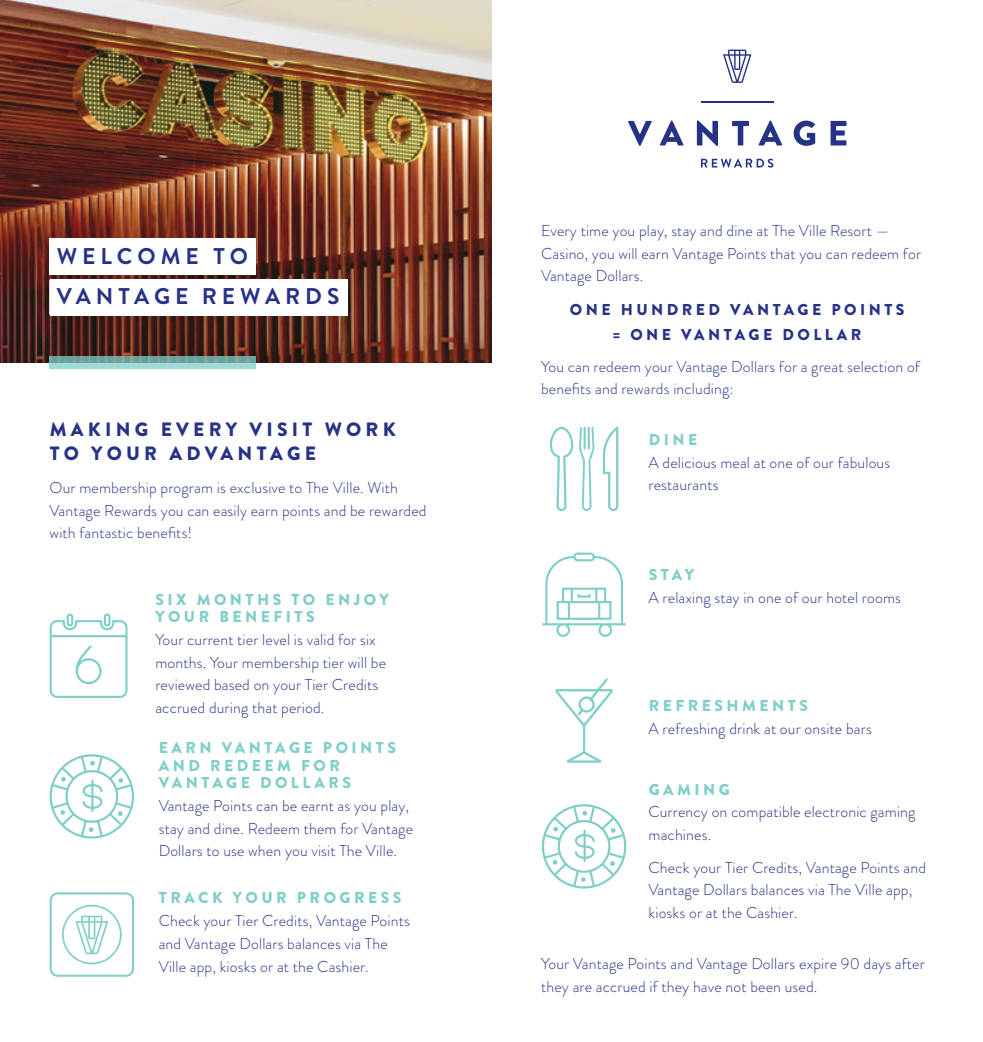
<style>
.page{position:relative;width:983px;height:1042px;background:#fff}
.page>*{position:absolute;margin:0;border:0;box-sizing:border-box;transform-origin:0 0}
.t1{font:700 22.75px/40.4px "Brandon Grotesque";letter-spacing:.22em;color:#263286}
.t2{font:900 19.25px/24.5px "Brandon Grotesque";letter-spacing:.22em;color:#263286}
.t3{font:300 15.75px/22.8px "Brandon Grotesque";letter-spacing:.01em;color:#263286}
.t4{font:900 15.75px/17.5px "Brandon Grotesque";letter-spacing:.22em;color:#80cec8}
.t5{font:900 15.75px/24.5px "Brandon Grotesque";letter-spacing:.22em;color:#263286;text-align:center}
</style>
<div class="page">
<img style="left:0;top:0;width:491px;height:362px">
<svg style="left:50px;top:356px;width:205px;height:12px;background:#84b9b3"></svg>
<svg style="left:50px;top:613px;width:77px;height:85px"></svg>
<svg style="left:50px;top:892px;width:84px;height:85px"></svg>
<svg style="left:50px;top:754px;width:84px;height:84px"></svg>
<svg style="left:628px;top:121px;width:23px;height:25px"></svg>
<svg style="left:659px;top:121px;width:24px;height:24px"></svg>
<svg style="left:696px;top:121px;width:21px;height:25px"></svg>
<svg style="left:732px;top:121px;width:16px;height:24px"></svg>
<svg style="left:758px;top:121px;width:24px;height:24px"></svg>
<svg style="left:793px;top:121px;width:22px;height:25px"></svg>
<svg style="left:830px;top:121px;width:16px;height:24px"></svg>
<svg style="left:723px;top:50px;width:28px;height:33px"></svg>
<hr style="left:701px;top:101px;width:72px;height:1px;background:#263286">
<svg style="left:701px;top:159px;width:72px;height:9px"></svg>
<svg style="left:555px;top:678px;width:58px;height:85px"></svg>
<svg style="left:542px;top:552px;width:83px;height:85px"></svg>
<svg style="left:541px;top:804px;width:85px;height:84px"></svg>
<svg style="left:549px;top:427px;width:45px;height:84px"></svg>
<svg style="left:602px;top:427px;width:16px;height:84px"></svg>
<div style="left:50px;top:239px;width:205px;height:36px;background:#fff"></div>
<div style="left:50px;top:279px;width:297px;height:36px;background:#fff"></div>
<div style="left:49px;top:239px;width:207px;height:35px;background:#fff"></div>
<div style="left:49px;top:280px;width:298px;height:35px;background:#fff"></div>
<h1 class="t1" style="left:57px;top:236px;width:284px">WELCOME TO<br>VANTAGE REWARDS</h1>
<p class="t2" style="left:50px;top:417px;width:347px">MAKING EVERY VISIT WORK<br>TO YOUR ADVANTAGE</p>
<p class="t3" style="left:50px;top:476px;width:378px">Our membership program is exclusive to The Ville. With<br>Vantage Rewards you can easily earn points and be rewarded with fantastic benefits!</p>
<p class="t4" style="left:155px;top:591px;width:235px">SIX MONTHS TO ENJOY<br>YOUR BENEFITS</p>
<p class="t3" style="left:155px;top:628px;width:232px">Your current tier level is valid for six months. Your membership tier will be reviewed based on your Tier Credits accrued during that period.</p>
<p class="t4" style="left:159px;top:739px;width:239px">EARN VANTAGE POINTS<br>AND REDEEM FOR<br>VANTAGE DOLLARS</p>
<p class="t3" style="left:159px;top:794px;width:256px">Vantage Points can be earnt as you play, stay and dine. Redeem them for Vantage<br>Dollars to use when you visit The Ville.</p>
<p class="t4" style="left:159px;top:889px;width:244px">TRACK YOUR PROGRESS</p>
<p class="t3" style="left:159px;top:909px;width:252px">Check your Tier Credits, Vantage Points and Vantage Dollars balances via The<br>Ville app, kiosks or at the Cashier.</p>
<p class="t3" style="left:541px;top:220px;width:381px">Every time you play, stay and dine at The Ville Resort —<br>Casino, you will earn Vantage Points that you can redeem for<br>Vantage Dollars.</p>
<p class="t5" style="left:569px;top:298px;width:336px">ONE HUNDRED VANTAGE POINTS = ONE VANTAGE DOLLAR</p>
<p class="t3" style="left:541px;top:355px;width:380px">You can redeem your Vantage Dollars for a great selection of benefits and rewards including:</p>
<p class="t4" style="left:648px;top:431px;width:50px">DINE</p>
<p class="t3" style="left:648px;top:451px;width:243px">A delicious meal at one of our fabulous restaurants</p>
<p class="t4" style="left:648px;top:566px;width:47px">STAY</p>
<p class="t3" style="left:648px;top:586px;width:254px">A relaxing stay in one of our hotel rooms</p>
<p class="t4" style="left:648px;top:697px;width:161px">REFRESHMENTS</p>
<p class="t3" style="left:648px;top:717px;width:225px">A refreshing drink at our onsite bars</p>
<p class="t4" style="left:648px;top:780px;width:83px">GAMING</p>
<p class="t3" style="left:648px;top:800px;width:268px">Currency on compatible electronic gaming machines.</p>
<p class="t3" style="left:648px;top:856px;width:279px">Check your Tier Credits, Vantage Points and<br>Vantage Dollars balances via The Ville app, kiosks or at the Cashier.</p>
<p class="t3" style="left:541px;top:952px;width:385px">Your Vantage Points and Vantage Dollars expire 90 days after they are accrued if they have not been used.</p>
</div>
